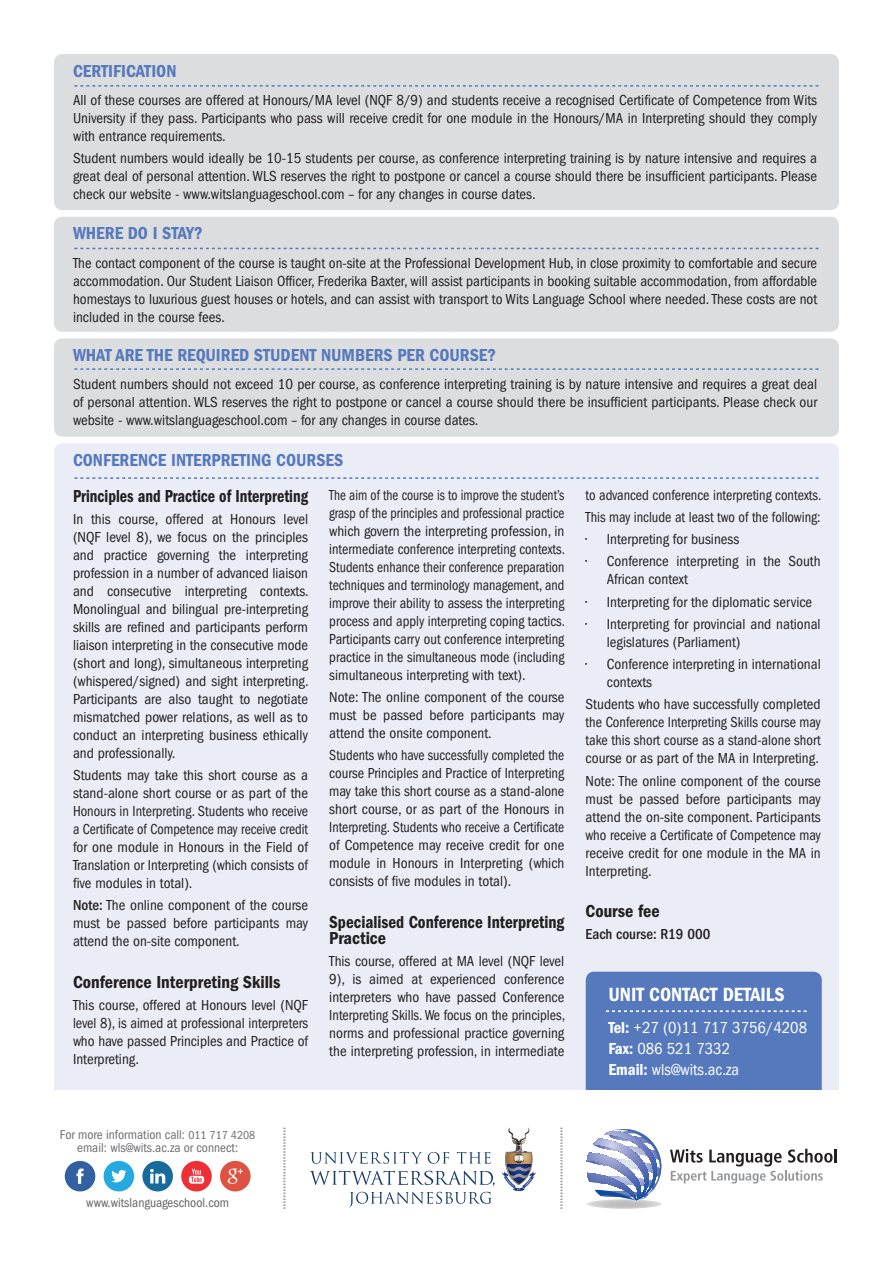
<style>
.page{position:relative;width:893px;height:1263px;background:#fff}
.page>*{position:absolute;margin:0;border:0;box-sizing:border-box;transform-origin:0 0}
.t1{font:19.8px "ITC Franklin Gothic Std Dm Cd";color:#fff}
.t2{font:18px "ITC Franklin Gothic Std Dm Cd";color:#5679bd}
.t3{font:18px/16.5px "ITC Franklin Gothic Std Dm Cd";color:#231f20;scale:.94 1}
.t4{font:18px "ITC Franklin Gothic Std Dm Cd";color:#231f20}
.t5{font:18px "ITC Franklin Gothic Std Dm Cd";color:#231f20;scale:.89 1}
.t6{font:condensed 16.5px "ITC Franklin Gothic Std";color:#fff}
.t7{font:condensed 15px/18px "ITC Franklin Gothic Std";color:#231f20;text-align:justify}
.t8{font:condensed 15px/18px "ITC Franklin Gothic Std";color:#231f20;text-align:justify;scale:.88 1}
.t9{font:condensed 15px/18px "ITC Franklin Gothic Std";color:#231f20;text-align:justify;scale:.92 1}
.t10{font:condensed 15px "ITC Franklin Gothic Std";color:#231f20;scale:.94 1}
.t11{font:condensed 15px "ITC Franklin Gothic Std";color:#231f20;scale:.95 1}
.t12{font:500 condensed 15px "ITC Franklin Gothic Std";color:#231f20}
.t13{font:condensed 13.2px/13.2px "ITC Franklin Gothic Std";color:#6c6d70;text-align:center}
.t14{font:condensed 13.2px "ITC Franklin Gothic Std";color:#636366}
.s1{font-weight:500}
.s2{font-family:"ITC Franklin Gothic Std Dm Cd";font-stretch:normal}
.s3{font-size:12px}
</style>
<div class="page">
<div style="left:54px;top:443px;width:785px;height:674px;background:#eaedf6;border-radius:9px"></div>
<div style="left:586px;top:972px;width:236px;height:139px;background:#5679bd;border-radius:9px"></div>
<div style="left:54px;top:338px;width:785px;height:99px;background:#dcdddf;border-radius:9px"></div>
<svg style="left:74px;top:368px;width:745px;height:2px"></svg>
<svg style="left:74px;top:477px;width:745px;height:2px"></svg>
<svg style="left:606px;top:1010px;width:201px;height:2px"></svg>
<div style="left:54px;top:217px;width:785px;height:115px;background:#dcdddf;border-radius:9px"></div>
<svg style="left:74px;top:248px;width:745px;height:1px"></svg>
<div style="left:0;top:1091px;width:893px;height:172px;background:#fff"></div>
<svg style="left:283px;top:1127px;width:2px;height:82px"></svg>
<svg style="left:560px;top:1127px;width:2px;height:82px"></svg>
<svg style="left:587px;top:1199px;width:74px;height:10px"></svg>
<svg style="left:587px;top:1129px;width:250px;height:71px"></svg>
<svg style="left:428px;top:1152px;width:21px;height:12px"></svg>
<svg style="left:457px;top:1152px;width:34px;height:11px"></svg>
<svg style="left:310px;top:1170px;width:185px;height:16px"></svg>
<svg style="left:311px;top:1152px;width:111px;height:12px"></svg>
<svg style="left:349px;top:1192px;width:143px;height:15px"></svg>
<svg style="left:502px;top:1127px;width:34px;height:64px"></svg>
<svg style="left:65px;top:1161px;width:30px;height:30px"></svg>
<svg style="left:104px;top:1161px;width:30px;height:30px"></svg>
<svg style="left:142px;top:1161px;width:31px;height:30px"></svg>
<svg style="left:181px;top:1161px;width:31px;height:30px"></svg>
<svg style="left:220px;top:1161px;width:31px;height:30px"></svg>
<div style="left:54px;top:54px;width:785px;height:156px;background:#dcdddf;border-radius:9px"></div>
<svg style="left:74px;top:85px;width:745px;height:2px"></svg>
<p class="t2" style="left:73px;top:61px;width:105px">CERTIFICATION</p>
<p class="t7" style="left:73px;top:91px;width:746px">All of these courses are offered at Honours/MA level (NQF 8/9) and students receive a recognised Certificate of Competence from Wits University if they pass. Participants who pass will receive credit for one module in the Honours/MA in Interpreting should they comply with entrance requirements.</p>
<p class="t7" style="left:73px;top:149px;width:746px">Student numbers would ideally be 10-15 students per course, as conference interpreting training is by nature intensive and requires a great deal of personal attention. WLS reserves the right to postpone or cancel a course should there be insufficient participants. Please check our website - www.witslanguageschool.com – for any changes in course dates.</p>
<p class="t2" style="left:73px;top:223px;width:131px">WHERE DO I STAY?</p>
<p class="t7" style="left:73px;top:255px;width:746px">The contact component of the course is taught on-site at the Professional Development Hub, in close proximity to comfortable and secure accommodation. Our Student Liaison Officer, Frederika Baxter, will assist participants in booking suitable accommodation, from affordable homestays to luxurious guest houses or hotels, and can assist with transport to Wits Language School where needed. These costs are not included in the course fees.</p>
<p class="t2" style="left:73px;top:344px;width:425px">WHAT ARE THE REQUIRED STUDENT NUMBERS PER COURSE?</p>
<p class="t7" style="left:73px;top:375px;width:746px">Student numbers should not exceed 10 per course, as conference interpreting training is by nature intensive and requires a great deal of personal attention. WLS reserves the right to postpone or cancel a course should there be insufficient participants. Please check our website - www.witslanguageschool.com – for any changes in course dates.</p>
<p class="t2" style="left:73px;top:450px;width:272px">CONFERENCE INTERPRETING COURSES</p>
<p class="t5" style="left:73px;top:485px;width:266px">Principles and Practice of Interpreting</p>
<p class="t7" style="left:73px;top:510px;width:237px">In this course, offered at Honours level (NQF level 8), we focus on the principles and practice governing the interpreting profession in a number of advanced liaison and consecutive interpreting contexts.<br>Monolingual and bilingual pre-interpreting skills are refined and participants perform liaison interpreting in the consecutive mode (short and long), simultaneous interpreting (whispered/signed) and sight interpreting.<br>Participants are also taught to negotiate mismatched power relations, as well as to conduct an interpreting business ethically and professionally.</p>
<p class="t7" style="left:73px;top:766px;width:237px">Students may take this short course as a stand-alone short course or as part of the Honours in Interpreting. Students who receive a Certificate of Competence may receive credit for one module in Honours in the Field of Translation or Interpreting (which consists of five modules in total).</p>
<p class="t7" style="left:73px;top:896px;width:237px"><span class="s1">Note:</span> The online component of the course must be passed before participants may attend the on-site component.</p>
<p class="t4" style="left:73px;top:972px;width:209px">Conference Interpreting Skills</p>
<p class="t7" style="left:73px;top:996px;width:237px">This course, offered at Honours level (NQF level 8), is aimed at professional interpreters who have passed Principles and Practice of Interpreting.</p>
<p class="t8" style="left:329px;top:486px;width:269px">The aim of the course is to improve the student’s grasp of the principles and professional practice which govern the interpreting profession, in intermediate conference interpreting contexts.<br>Students enhance their conference preparation techniques and terminology management, and improve their ability to assess the interpreting process and apply interpreting coping tactics.<br>Participants carry out conference interpreting practice in the simultaneous mode (including simultaneous interpreting with text).</p>
<p class="t7" style="left:329px;top:688px;width:237px">Note: The online component of the course must be passed before participants may attend the onsite component.</p>
<p class="t9" style="left:329px;top:746px;width:257px">Students who have successfully completed the course Principles and Practice of Interpreting may take this short course as a stand-alone short course, or as part of the Honours in Interpreting. Students who receive a Certificate of Competence may receive credit for one module in Honours in Interpreting (which consists of five modules in total).</p>
<p class="t3" style="left:329px;top:913px;width:252px">Specialised Conference Interpreting<br>Practice</p>
<p class="t7" style="left:329px;top:952px;width:237px">This course, offered at MA level (NQF level 9), is aimed at experienced conference interpreters who have passed Conference Interpreting Skills. We focus on the principles, norms and professional practice governing the interpreting profession, in intermediate</p>
<p class="t10" style="left:586px;top:486px;width:252px">to advanced conference interpreting contexts.</p>
<p class="t11" style="left:586px;top:508px;width:249px">This may include at least two of the following:</p>
<p class="t7" style="left:586px;top:530px;width:155px">• Interpreting for business</p>
<p class="t7" style="left:607px;top:552px;width:215px;text-indent:-21px">• Conference interpreting in the South<br>African context</p>
<p class="t7" style="left:586px;top:593px;width:228px">• Interpreting for the diplomatic service</p>
<p class="t7" style="left:607px;top:615px;width:215px;text-indent:-21px">• Interpreting for provincial and national legislatures (Parliament)</p>
<p class="t7" style="left:607px;top:655px;width:215px;text-indent:-21px">• Conference interpreting in international contexts</p>
<p class="t7" style="left:586px;top:695px;width:237px">Students who have successfully completed the Conference Interpreting Skills course may take this short course as a stand-alone short course or as part of the MA in Interpreting.</p>
<p class="t7" style="left:586px;top:772px;width:237px">Note: The online component of the course must be passed before participants may attend the on-site component. Participants who receive a Certificate of Competence may receive credit for one module in the MA in Interpreting.</p>
<p class="t4" style="left:586px;top:901px;width:76px">Course fee</p>
<p class="t12" style="left:586px;top:926px;width:126px">Each course: R19 000</p>
<p class="t1" style="left:608px;top:983px;width:178px">UNIT CONTACT DETAILS</p>
<p class="t6" style="left:608px;top:1018px;width:200px"><span class="s2">Tel:</span> +27 (0)11 717 3756/4208</p>
<p class="t6" style="left:608px;top:1039px;width:123px"><span class="s2">Fax:</span> 086 521 7332</p>
<p class="t6" style="left:608px;top:1060px;width:132px"><span class="s2">Email:</span> wls@wits.ac.za</p>
<p class="t13" style="left:60px;top:1128px;width:197px">For more information call: <span class="s3">011 717 4208 </span>email: wls@wits.ac.za or connect:</p>
<p class="t14" style="left:86px;top:1195px;width:144px">www.witslanguageschool.com</p>
</div>
